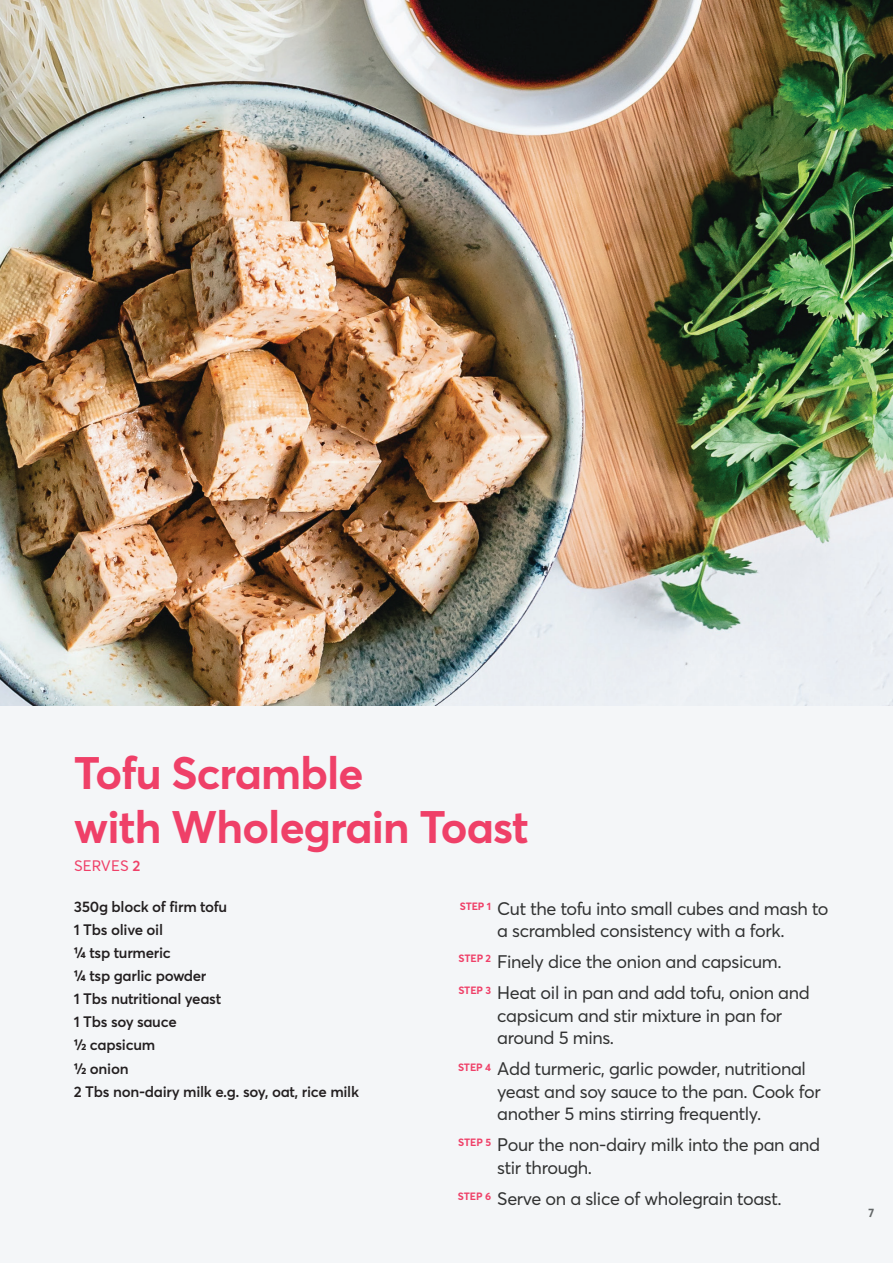
<style>
.page{position:relative;width:893px;height:1263px;background:#fff}
.page>*{position:absolute;margin:0;border:0;box-sizing:border-box;transform-origin:0 0}
.t1{font:700 45px/54px "Averta";letter-spacing:-.02em;color:#ef4068}
.t2{font:18px/22.5px "Averta";letter-spacing:-.02em;color:#313232}
.t3{font:600 15px/23.1px "Averta";letter-spacing:-.02em;color:#231f20}
.t4{font:15px "Averta";letter-spacing:.005em;color:#ef4068}
.t5{font:700 12px "Averta";color:#313232}
.t6{font:700 10.5px "Averta";letter-spacing:-.01em;color:#ef4068}
.s1{font-weight:600}
</style>
<div class="page">
<div style="left:0;top:659px;width:893px;height:604px;background:#f4f6f8"></div>
<img style="left:0;top:0;width:893px;height:706px">
<h1 class="t1" style="left:74px;top:744px;width:456px">Tofu Scramble<br>with Wholegrain Toast</h1>
<p class="t4" style="left:74px;top:855px;width:68px">SERVES <span class="s1">2</span></p>
<p class="t3" style="left:74px;top:894px;width:287px">350g block of firm tofu<br>1 Tbs olive oil<br>¼ tsp turmeric<br>¼ tsp garlic powder<br>1 Tbs nutritional yeast<br>1 Tbs soy sauce<br>½ capsicum<br>½ onion<br>2 Tbs non-dairy milk e.g. soy, oat, rice milk</p>
<p class="t2" style="left:497px;top:896px;width:333px">Cut the tofu into small cubes and mash to a scrambled consistency with a fork.</p>
<p class="t6" style="left:460px;top:899px;width:33px">STEP 1</p>
<p class="t6" style="left:458px;top:951px;width:34px">STEP 2</p>
<p class="t6" style="left:458px;top:983px;width:34px">STEP 3</p>
<p class="t2" style="left:497px;top:945px;width:314px;line-height:31px">Finely dice the onion and capsicum.<br>Heat oil in pan and add tofu, onion and</p>
<p class="t2" style="left:497px;top:1003px;width:287px">capsicum and stir mixture in pan for around 5 mins.</p>
<p class="t2" style="left:497px;top:1057px;width:325px">Add turmeric, garlic powder, nutritional yeast and soy sauce to the pan. Cook for another 5 mins stirring frequently.</p>
<p class="t2" style="left:497px;top:1133px;width:325px">Pour the non-dairy milk into the pan and stir through.</p>
<p class="t2" style="left:497px;top:1186px;width:286px">Serve on a slice of wholegrain toast.</p>
<p class="t6" style="left:458px;top:1059px;width:35px">STEP 4</p>
<p class="t6" style="left:458px;top:1135px;width:34px">STEP 5</p>
<p class="t6" style="left:458px;top:1189px;width:35px">STEP 6</p>
<p class="t5" style="left:868px;top:1204px;width:7px">7</p>
</div>
